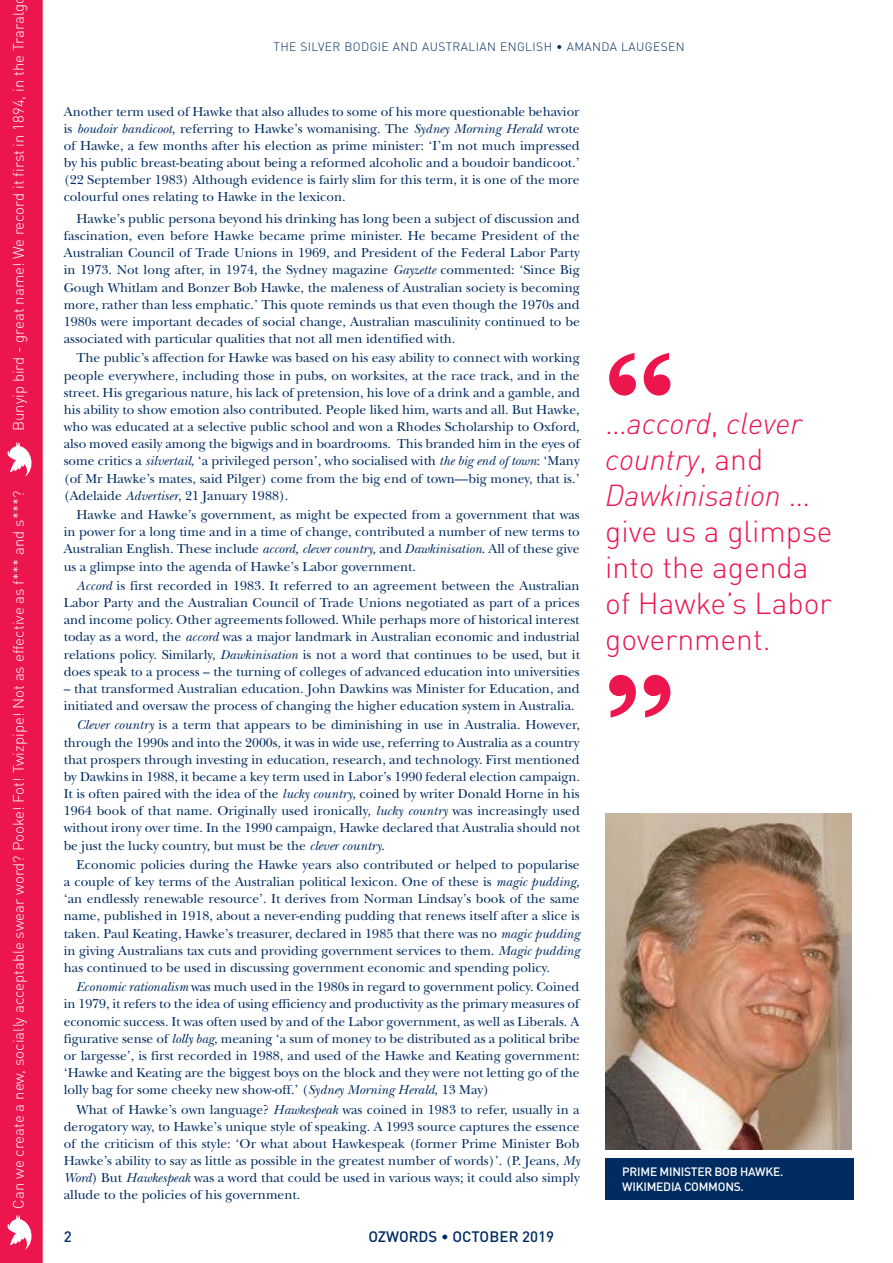
<style>
.page{position:relative;width:893px;height:1263px;background:#fff}
.page>*{position:absolute;margin:0;border:0;box-sizing:border-box;transform-origin:0 0}
.t1{font:300 30px/36px "DIN Pro";color:#ed154e}
.t2{font:300 15px "DIN Pro";color:#fff}
.t3{font:500 15px "DIN Pro";color:#002c62}
.t4{font:13.5px/17.1px "New Baskerville Std";color:#002c62;text-align:justify}
.t5{font:300 12px "DIN Pro";letter-spacing:.035em;color:#002c62}
.t6{font:500 12px/15px "DIN Pro";letter-spacing:-.02em;color:#fff}
.s1{font-style:italic}
</style>
<div class="page">
<svg style="left:609px;top:353px;width:61px;height:43px"></svg>
<svg style="left:609px;top:675px;width:61px;height:42px"></svg>
<div style="left:0;top:0;width:42px;height:1263px;background:#ed154e"></div>
<img style="left:605px;top:813px;width:246px;height:336px">
<div style="left:605px;top:1158px;width:248px;height:41px;background:#002c62"></div>
<svg style="left:7px;top:442px;width:30px;height:35px"></svg>
<svg style="left:7px;top:1215px;width:30px;height:35px"></svg>
<p class="t2" style="left:7px;top:431px;width:437px;rotate:-90deg">Bunyip bird - great name! We record it first in 1894, in the Traralgo</p>
<p class="t2" style="left:7px;top:1209px;width:719px;rotate:-90deg">Can we create a new, socially acceptable swear word? Pooke! Fot! Twizpipe! Not as effective as f*** and s***?</p>
<p class="t5" style="left:274px;top:37px;width:413px">THE SILVER BODGIE AND AUSTRALIAN ENGLISH • AMANDA LAUGESEN</p>
<p class="t4" style="left:64px;top:103px;width:517px">Another term used of Hawke that also alludes to some of his more questionable behavior is <span class="s1">boudoir bandicoot,</span> referring to Hawke’s womanising. The <span class="s1">Sydney Morning Herald</span> wrote of Hawke, a few months after his election as prime minister: ‘I’m not much impressed by his public breast-beating about being a reformed alcoholic and a boudoir bandicoot.’ (22 September 1983) Although evidence is fairly slim for this term, it is one of the more colourful ones relating to Hawke in the lexicon.</p>
<p class="t4" style="left:64px;top:210px;width:517px;text-indent:13px">Hawke’s public persona beyond his drinking has long been a subject of discussion and fascination, even before Hawke became prime minister. He became President of the Australian Council of Trade Unions in 1969, and President of the Federal Labor Party in 1973. Not long after, in 1974, the Sydney magazine <span class="s1">Gayzette</span> commented: ‘Since Big Gough Whitlam and Bonzer Bob Hawke, the maleness of Australian society is becoming more, rather than less emphatic.’ This quote reminds us that even though the 1970s and 1980s were important decades of social change, Australian masculinity continued to be associated with particular qualities that not all men identified with.</p>
<p class="t4" style="left:64px;top:349px;width:518px;text-indent:13px">The public’s affection for Hawke was based on his easy ability to connect with working people everywhere, including those in pubs, on worksites, at the race track, and in the street. His gregarious nature, his lack of pretension, his love of a drink and a gamble, and his ability to show emotion also contributed. People liked him, warts and all. But Hawke, who was educated at a selective public school and won a Rhodes Scholarship to Oxford, also moved easily among the bigwigs and in boardrooms. This branded him in the eyes of some critics a <span class="s1">silvertail</span>, ‘a privileged person’, who socialised with <span class="s1">the big end of town</span>: ‘Many (of Mr Hawke’s mates, said Pilger) come from the big end of town—big money, that is.’ (Adelaide <span class="s1">Advertiser</span>, 21 January 1988).</p>
<p class="t4" style="left:64px;top:506px;width:517px;text-indent:13px">Hawke and Hawke’s government, as might be expected from a government that was in power for a long time and in a time of change, contributed a number of new terms to Australian English. These include <span class="s1">accord, clever country,</span> and <span class="s1">Dawkinisation</span>. All of these give us a glimpse into the agenda of Hawke’s Labor government.</p>
<p class="t4" style="left:64px;top:577px;width:518px;text-indent:13px"><span class="s1">Accord</span> is first recorded in 1983. It referred to an agreement between the Australian Labor Party and the Australian Council of Trade Unions negotiated as part of a prices and income policy. Other agreements followed. While perhaps more of historical interest today as a word, the <span class="s1">accord</span> was a major landmark in Australian economic and industrial relations policy. Similarly, <span class="s1">Dawkinisation</span> is not a word that continues to be used, but it does speak to a process – the turning of colleges of advanced education into universities</p>
<p class="t4" style="left:64px;top:680px;width:517px">– that transformed Australian education. John Dawkins was Minister for Education, and initiated and oversaw the process of changing the higher education system in Australia.</p>
<p class="t4" style="left:64px;top:716px;width:518px;text-indent:13px"><span class="s1">Clever country</span> is a term that appears to be diminishing in use in Australia. However, through the 1990s and into the 2000s, it was in wide use, referring to Australia as a country that prospers through investing in education, research, and technology. First mentioned by Dawkins in 1988, it became a key term used in Labor’s 1990 federal election campaign.<br>It is often paired with the idea of the <span class="s1">lucky country</span>, coined by writer Donald Horne in his 1964 book of that name. Originally used ironically, <span class="s1">lucky country</span> was increasingly used without irony over time. In the 1990 campaign, Hawke declared that Australia should not be just the lucky country, but must be the <span class="s1">clever country</span>.</p>
<p class="t4" style="left:64px;top:856px;width:517px;text-indent:13px">Economic policies during the Hawke years also contributed or helped to popularise a couple of key terms of the Australian political lexicon. One of these is <span class="s1">magic pudding, </span>‘an endlessly renewable resource’. It derives from Norman Lindsay’s book of the same name, published in 1918, about a never-ending pudding that renews itself after a slice is taken. Paul Keating, Hawke’s treasurer, declared in 1985 that there was no <span class="s1">magic pudding </span>in giving Australians tax cuts and providing government services to them. <span class="s1">Magic pudding </span>has continued to be used in discussing government economic and spending policy.</p>
<p class="t4" style="left:64px;top:978px;width:518px;text-indent:13px"><span class="s1">Economic rationalism</span> was much used in the 1980s in regard to government policy. Coined in 1979, it refers to the idea of using efficiency and productivity as the primary measures of economic success. It was often used by and of the Labor government, as well as Liberals. A figurative sense of <span class="s1">lolly bag</span>, meaning ‘a sum of money to be distributed as a political bribe or largesse’, is first recorded in 1988, and used of the Hawke and Keating government: ‘Hawke and Keating are the biggest boys on the block and they were not letting go of the lolly bag for some cheeky new show-off.’ (<span class="s1">Sydney Morning Herald</span>, 13 May)</p>
<p class="t4" style="left:64px;top:1101px;width:517px;text-indent:13px">What of Hawke’s own language? <span class="s1">Hawkespeak</span> was coined in 1983 to refer, usually in a derogatory way, to Hawke’s unique style of speaking. A 1993 source captures the essence of the criticism of this style: ‘Or what about Hawkespeak (former Prime Minister Bob Hawke’s ability to say as little as possible in the greatest number of words)’. (P. Jeans, <span class="s1">My Word</span>) But <span class="s1">Hawkespeak</span> was a word that could be used in various ways; it could also simply allude to the policies of his government.</p>
<p class="t3" style="left:64px;top:1224px;width:9px">2</p>
<p class="t3" style="left:368px;top:1224px;width:187px">OZWORDS • OCTOBER 2019</p>
<h1 class="t1" style="left:605px;top:403px;width:229px">…<span class="s1">accord</span>, <span class="s1">clever country</span>, and<br><span class="s1">Dawkinisation</span> … give us a glimpse into the agenda of Hawke’s Labor government.</h1>
<p class="t6" style="left:622px;top:1162px;width:163px">PRIME MINISTER BOB HAWKE.<br>WIKIMEDIA COMMONS.</p>
</div>
